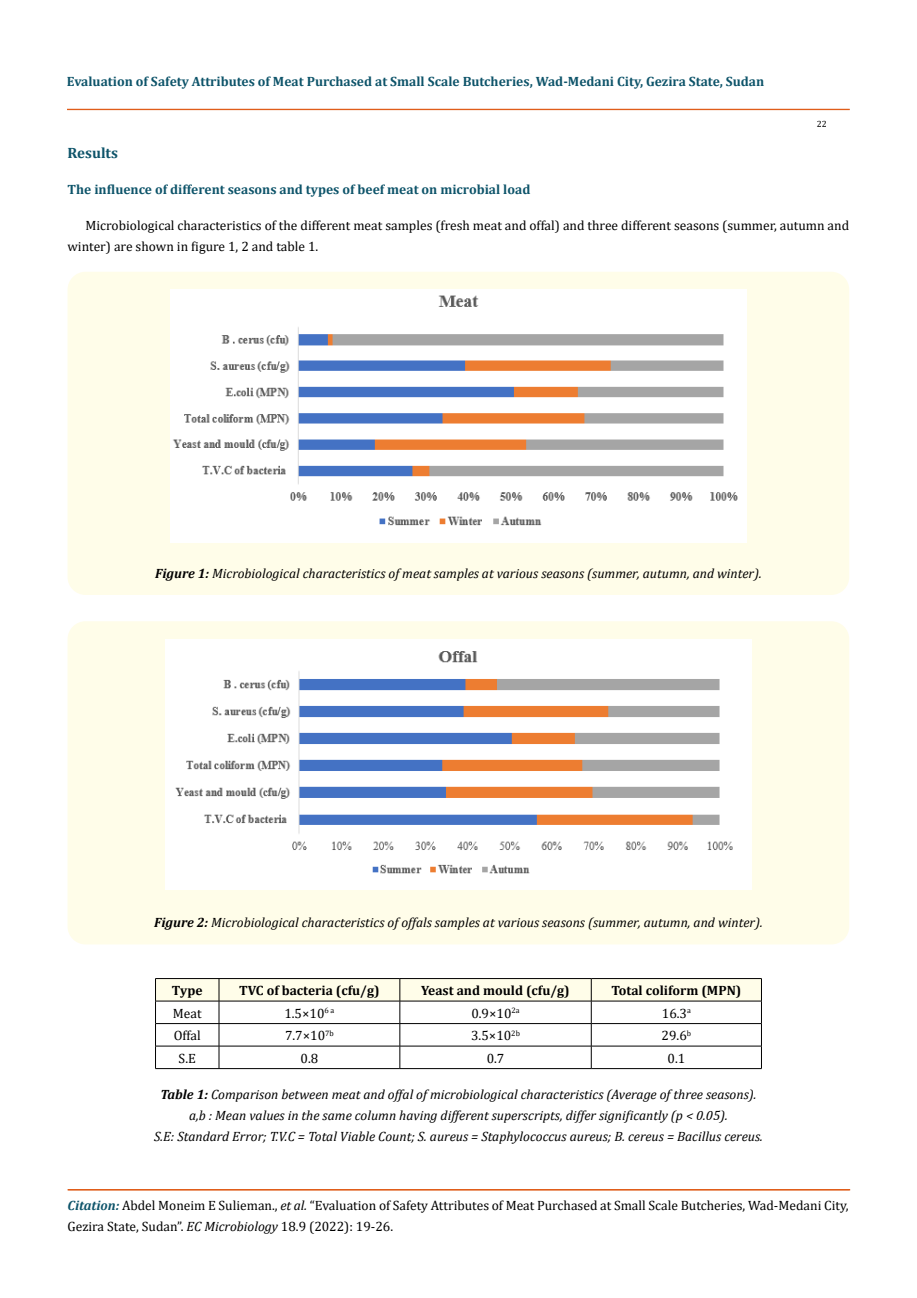
<style>
.page{position:relative;width:917px;height:1298px;background:#fff}
.page>*{position:absolute;margin:0;border:0;box-sizing:border-box;transform-origin:0 0}
.t1{font:700 15px "Cambria";color:#0e546a}
.t2{font:italic 13.5px/21px "Cambria";color:#000;text-align:center}
.t3{font:13.5px/21px "Cambria";color:#000}
.t4{font:700 13.5px "Cambria";color:#0e546a}
.t5{font:700 13.5px "Cambria";color:#000}
.t6{font:9px "Cambria";color:#000}
.s1{font-weight:700}
.s2{font-weight:700;font-style:italic;color:#0e546a}
.s3{font-style:italic}
</style>
<div class="page">
<div style="left:67px;top:109px;width:782px;height:1px;border:1px solid #e05d1a"></div>
<div style="left:68px;top:1189px;width:781px;height:1px;border:1px solid #e05d1a"></div>
<div style="left:68px;top:272px;width:781px;height:323px;background:#fffde9;border-radius:18px"></div>
<img style="left:170px;top:289px;width:576px;height:253px">
<div style="left:68px;top:621px;width:781px;height:323px;background:#fffde9;border-radius:18px"></div>
<img style="left:165px;top:639px;width:586px;height:250px">
<svg style="left:155px;top:978px;width:607px;height:90px"></svg>
<hr style="left:155px;top:1068px;width:64px;height:1px;background:#000">
<hr style="left:219px;top:1068px;width:181px;height:1px;background:#000">
<hr style="left:400px;top:1068px;width:191px;height:1px;background:#000">
<hr style="left:591px;top:1068px;width:170px;height:1px;background:#000">
<p class="t4" style="left:67px;top:72px;width:699px">Evaluation of Safety Attributes of Meat Purchased at Small Scale Butcheries, Wad-Medani City, Gezira State, Sudan</p>
<p class="t6" style="left:816px;top:118px;width:11px">22</p>
<p class="t1" style="left:68px;top:143px;width:52px">Results</p>
<p class="t4" style="left:68px;top:180px;width:464px">The influence of different seasons and types of beef meat on microbial load</p>
<p class="t3" style="left:68px;top:215px;width:783px;text-indent:18px">Microbiological characteristics of the different meat samples (fresh meat and offal) and three different seasons (summer, autumn and winter) are shown in figure 1, 2 and table 1.</p>
<p class="t2" style="left:155px;top:562px;width:608px"><span class="s1">Figure 1:</span> Microbiological characteristics of meat samples at various seasons (summer, autumn, and winter).</p>
<p class="t2" style="left:154px;top:911px;width:610px"><span class="s1">Figure 2:</span> Microbiological characteristics of offals samples at various seasons (summer, autumn, and winter).</p>
<p class="t5" style="left:172px;top:981px;width:32px">Type</p>
<p class="t5" style="left:239px;top:981px;width:142px">TVC of bacteria (cfu/g)</p>
<p class="t5" style="left:421px;top:981px;width:150px">Yeast and mould (cfu/g)</p>
<p class="t5" style="left:611px;top:981px;width:131px">Total coliform (MPN)</p>
<p class="t3" style="left:173px;top:1002px;width:30px">Meat</p>
<p class="t3" style="left:284px;top:1002px;width:52px">1.5×10<sup>6</sup> <sup>a</sup></p>
<p class="t3" style="left:471px;top:1002px;width:50px">0.9×10<sup>2a</sup></p>
<p class="t3" style="left:661px;top:1002px;width:31px">16.3<sup>a</sup></p>
<p class="t3" style="left:174px;top:1025px;width:29px">Offal</p>
<p class="t3" style="left:285px;top:1025px;width:50px">7.7×10<sup>7b</sup></p>
<p class="t3" style="left:471px;top:1025px;width:50px">3.5×10<sup>2b</sup></p>
<p class="t3" style="left:661px;top:1025px;width:31px">29.6<sup>b</sup></p>
<p class="t3" style="left:179px;top:1047px;width:19px">S.E</p>
<p class="t3" style="left:300px;top:1047px;width:19px">0.8</p>
<p class="t3" style="left:486px;top:1047px;width:19px">0.7</p>
<p class="t3" style="left:667px;top:1047px;width:19px">0.1</p>
<p class="t2" style="left:154px;top:1083px;width:610px"><span class="s1">Table 1:</span> Comparison between meat and offal of microbiological characteristics (Average of three seasons). a,b : Mean values in the same column having different superscripts, differ significantly (p &lt; 0.05).<br>S.E: Standard Error; T.V.C = Total Viable Count; S. aureus = Staphylococcus aureus; B. cereus = Bacillus cereus.</p>
<p class="t3" style="left:68px;top:1194px;width:782px"><span class="s2">Citation:</span> Abdel Moneim E Sulieman., <span class="s3">et al.</span> “Evaluation of Safety Attributes of Meat Purchased at Small Scale Butcheries, Wad-Medani City,<br>Gezira State, Sudan”. <span class="s3">EC Microbiology</span> 18.9 (2022): 19-26.</p>
</div>
